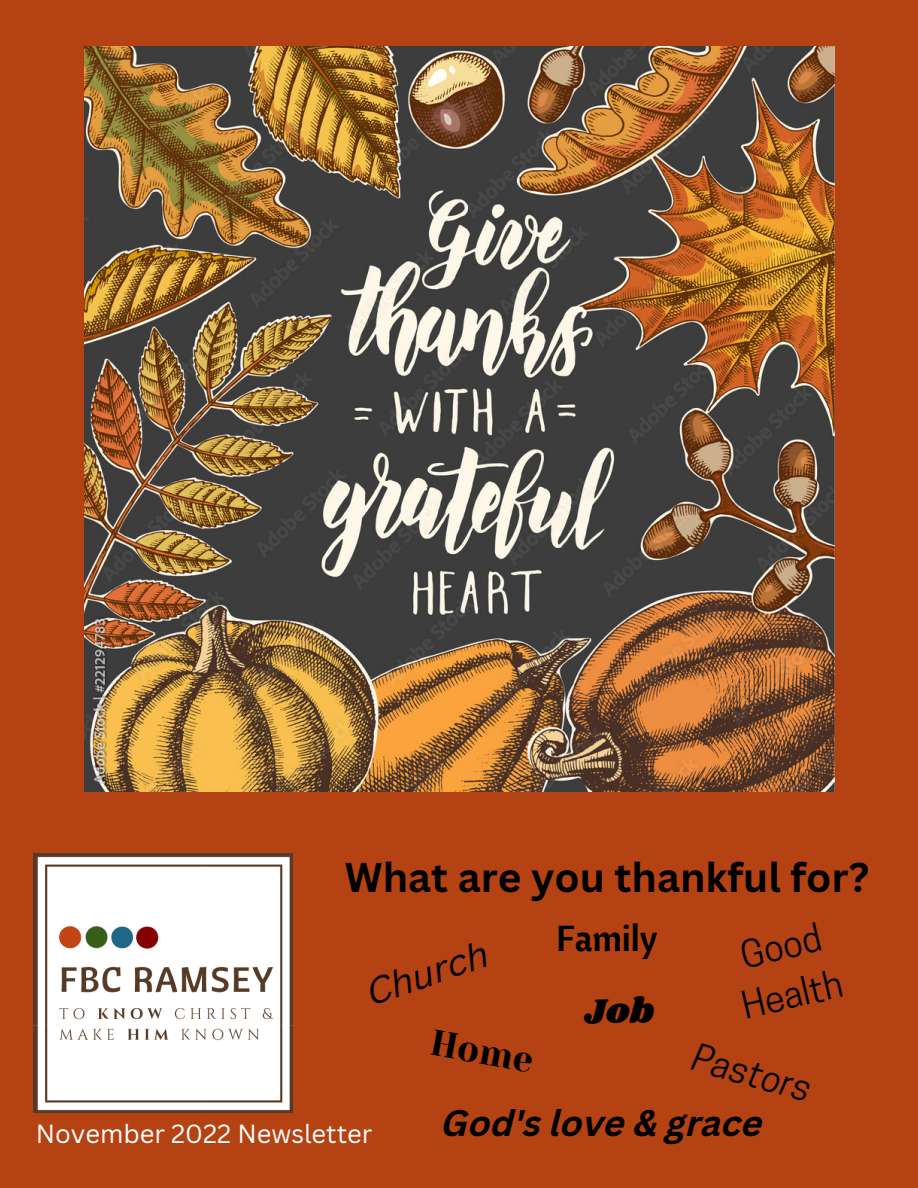
<style>
.page{position:relative;width:918px;height:1188px;background:#b54213}
.page>*{position:absolute;margin:0;border:0;box-sizing:border-box;transform-origin:0 0}
.t1{font:700 40.5px "Canva Sans";color:#000}
.t2{font:italic 700 36px "Canva Sans";color:#000}
.t3{font:36px/49.5px "Cooper Hewitt";color:#000}
.t4{font:italic 36px "Cooper Hewitt";color:#000}
.t5{font:italic 36px "Canva Sans";color:#000}
.t6{font:36px "Cantora One";color:#000}
.t7{font:36px "Yeseva One";color:#000}
.t8{font:25.5px "Canva Sans";color:#fff}
</style>
<div class="page">
<img style="left:34px;top:854px;width:258px;height:258px">
<img style="left:85px;top:46px;width:750px;height:745px">
<h1 class="t1" style="left:345px;top:849px;width:526px">What are you thankful for?</h1>
<h2 class="t5" style="left:363px;top:980px;width:128px;rotate:-19deg">Church</h2>
<h2 class="t6" style="left:556px;top:915px;width:103px">Family</h2>
<h2 class="t3" style="left:727px;top:938px;width:104px;rotate:-13deg">Good<br>Health</h2>
<p class="t8" style="left:36px;top:1116px;width:338px">November 2022 Newsletter</p>
<h2 class="t7" style="left:435px;top:1022px;width:105px;rotate:10deg">Home</h2>
<h2 class="t4" style="left:697px;top:1043px;width:124px;rotate:16deg">Pastors</h2>
<h2 class="t2" style="left:442px;top:1109px;width:323px">God's love &amp; grace</h2>
</div>
